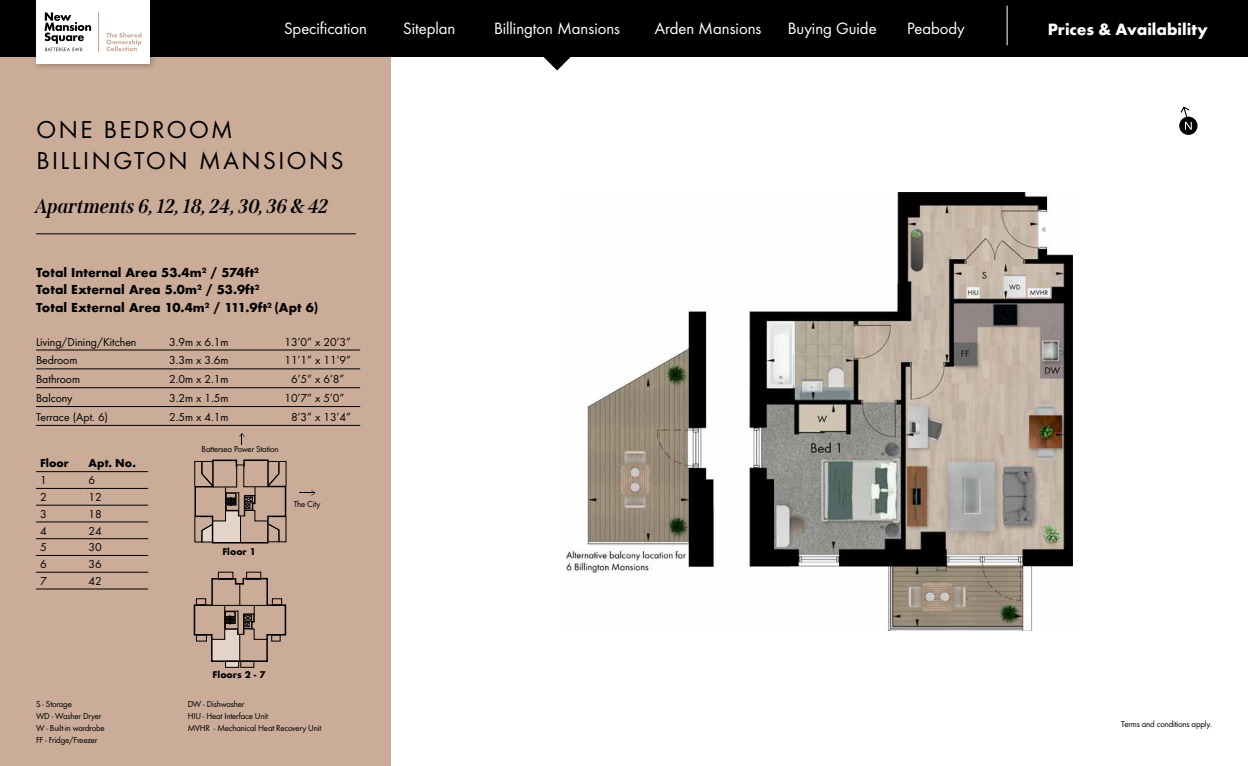
<style>
.page{position:relative;width:1248px;height:766px;background:#fff}
.page>*{position:absolute;margin:0;border:0;box-sizing:border-box;transform-origin:0 0}
.t1{font:25.4px/31.7px "Futura Boo";letter-spacing:.1em;color:#000}
.t2{font:italic 700 20px "Span";color:#000}
.t3{font:17px "Futura Boo";color:#fff}
.t4{font:700 17px "Futura";color:#fff}
.t5{font:12px "Futura Boo";color:#000}
.t6{font:700 12px/17.8px "Futura";color:#000}
.t7{font:700 12px "Futura";color:#000}
.t8{font:9px/11.8px "Futura Boo";letter-spacing:-.02em;color:#000}
.t9{font:700 9px "Futura";color:#000}
</style>
<div class="page">
<div style="left:0;top:47px;width:390px;height:718px;background:#cbac98"></div>
<hr style="left:36px;top:350px;width:324px;height:1px;background:#000">
<hr style="left:36px;top:368px;width:324px;height:1px;background:#000">
<hr style="left:36px;top:387px;width:324px;height:1px;background:#000">
<hr style="left:36px;top:406px;width:324px;height:1px;background:#000">
<hr style="left:36px;top:425px;width:324px;height:1px;background:#000">
<hr style="left:36px;top:471px;width:49px;height:1px;background:#000">
<hr style="left:85px;top:471px;width:63px;height:1px;background:#000">
<hr style="left:36px;top:488px;width:49px;height:1px;background:#000">
<hr style="left:85px;top:488px;width:63px;height:1px;background:#000">
<hr style="left:36px;top:505px;width:49px;height:1px;background:#000">
<hr style="left:85px;top:505px;width:63px;height:1px;background:#000">
<hr style="left:36px;top:521px;width:49px;height:1px;background:#000">
<hr style="left:85px;top:521px;width:63px;height:1px;background:#000">
<hr style="left:36px;top:538px;width:49px;height:1px;background:#000">
<hr style="left:85px;top:538px;width:63px;height:1px;background:#000">
<hr style="left:36px;top:555px;width:49px;height:1px;background:#000">
<hr style="left:85px;top:555px;width:63px;height:1px;background:#000">
<hr style="left:36px;top:572px;width:49px;height:1px;background:#000">
<hr style="left:85px;top:572px;width:63px;height:1px;background:#000">
<hr style="left:36px;top:588px;width:49px;height:1px;background:#000">
<hr style="left:85px;top:588px;width:63px;height:1px;background:#000">
<img style="left:566px;top:192px;width:505px;height:438px">
<hr style="left:36px;top:233px;width:320px;height:1px;background:#000">
<div style="left:1179px;top:117px;width:18px;height:18px;background:#000;border-radius:50%"></div>
<svg style="left:1180px;top:106px;width:11px;height:24px"></svg>
<svg style="left:194px;top:459px;width:93px;height:85px"></svg>
<svg style="left:193px;top:577px;width:94px;height:90px"></svg>
<div style="left:218px;top:571px;width:15px;height:8px;border:1px solid #000"></div>
<div style="left:196px;top:598px;width:10px;height:7px;border:1px solid #000"></div>
<div style="left:272px;top:598px;width:10px;height:7px;border:1px solid #000"></div>
<div style="left:271px;top:634px;width:9px;height:7px;border:1px solid #000"></div>
<div style="left:196px;top:634px;width:11px;height:7px;border:1px solid #000"></div>
<div style="left:225px;top:660px;width:14px;height:7px;border:1px solid #000"></div>
<div style="left:240px;top:660px;width:14px;height:7px;border:1px solid #000"></div>
<div style="left:246px;top:571px;width:15px;height:8px;border:1px solid #000"></div>
<div style="left:0;top:0;width:1247px;height:57px;background:#000"></div>
<hr style="left:1006px;top:6px;width:1px;height:39px;background:#fff">
<svg style="left:543px;top:57px;width:28px;height:13px"></svg>
<div style="left:33px;top:0;width:124px;height:71px;background:#000;opacity:.25"></div>
<div style="left:36px;top:0;width:113px;height:63px;background:#fff"></div>
<svg style="left:44px;top:12px;width:47px;height:39px"></svg>
<svg style="left:106px;top:32px;width:35px;height:19px"></svg>
<hr style="left:99px;top:12px;width:1px;height:39px;background:#caac98">
<svg style="left:239px;top:433px;width:6px;height:11px"></svg>
<svg style="left:299px;top:490px;width:16px;height:5px"></svg>
<h3 class="t3" style="left:284px;top:17px;width:84px">Specification</h3>
<h3 class="t3" style="left:403px;top:17px;width:54px">Siteplan</h3>
<h3 class="t3" style="left:494px;top:17px;width:128px">Billington Mansions</h3>
<h3 class="t3" style="left:655px;top:17px;width:108px">Arden Mansions</h3>
<h3 class="t3" style="left:787px;top:17px;width:90px">Buying Guide</h3>
<h3 class="t3" style="left:907px;top:17px;width:59px">Peabody</h3>
<h3 class="t4" style="left:1047px;top:17px;width:161px">Prices &amp; Availability</h3>
<h1 class="t1" style="left:36px;top:112px;width:309px">ONE BEDROOM<br>BILLINGTON MANSIONS</h1>
<h2 class="t2" style="left:36px;top:194px;width:294px">Apartments 6, 12, 18, 24, 30, 36 &amp; 42</h2>
<h3 class="t6" style="left:36px;top:263px;width:284px">Total Internal Area 53.4m<sup>2</sup> / 574ft<sup>2<br></sup>Total External Area 5.0m<sup>2</sup> / 53.9ft<sup>2<br></sup>Total External Area 10.4m<sup>2</sup> / 111.9ft<sup>2</sup> (Apt 6)</h3>
<h3 class="t5" style="left:36px;top:333px;width:102px">Living/Dining/Kitchen</h3>
<h3 class="t5" style="left:169px;top:333px;width:61px">3.9m x 6.1m</h3>
<h3 class="t5" style="left:284px;top:333px;width:68px">13’0” x 20’3”</h3>
<h3 class="t5" style="left:36px;top:352px;width:43px">Bedroom</h3>
<h3 class="t5" style="left:169px;top:352px;width:61px">3.3m x 3.6m</h3>
<h3 class="t5" style="left:284px;top:352px;width:68px">11’1” x 11’9”</h3>
<h3 class="t5" style="left:36px;top:371px;width:46px">Bathroom</h3>
<h3 class="t5" style="left:169px;top:371px;width:61px">2.0m x 2.1m</h3>
<h3 class="t5" style="left:291px;top:371px;width:55px">6’5” x 6’8”</h3>
<h3 class="t5" style="left:36px;top:390px;width:38px">Balcony</h3>
<h3 class="t5" style="left:169px;top:390px;width:61px">3.2m x 1.5m</h3>
<h3 class="t5" style="left:284px;top:390px;width:61px">10’7” x 5’0”</h3>
<h3 class="t5" style="left:36px;top:408px;width:74px">Terrace (Apt. 6)</h3>
<h3 class="t5" style="left:169px;top:408px;width:61px">2.5m x 4.1m</h3>
<h3 class="t5" style="left:291px;top:408px;width:61px">8’3” x 13’4”</h3>
<h3 class="t7" style="left:40px;top:454px;width:30px">Floor</h3>
<h3 class="t7" style="left:89px;top:454px;width:49px">Apt. No.</h3>
<h3 class="t5" style="left:40px;top:472px;width:8px">1</h3>
<h3 class="t5" style="left:89px;top:472px;width:8px">6</h3>
<h3 class="t5" style="left:40px;top:489px;width:8px">2</h3>
<h3 class="t5" style="left:89px;top:489px;width:15px">12</h3>
<h3 class="t5" style="left:40px;top:505px;width:8px">3</h3>
<h3 class="t5" style="left:89px;top:505px;width:15px">18</h3>
<h3 class="t5" style="left:40px;top:522px;width:8px">4</h3>
<h3 class="t5" style="left:89px;top:522px;width:15px">24</h3>
<h3 class="t5" style="left:40px;top:539px;width:8px">5</h3>
<h3 class="t5" style="left:89px;top:539px;width:15px">30</h3>
<h3 class="t5" style="left:40px;top:556px;width:8px">6</h3>
<h3 class="t5" style="left:89px;top:556px;width:15px">36</h3>
<h3 class="t5" style="left:40px;top:572px;width:8px">7</h3>
<h3 class="t5" style="left:89px;top:572px;width:15px">42</h3>
<p class="t8" style="left:201px;top:443px;width:79px">Battersea Power Station</p>
<p class="t9" style="left:222px;top:545px;width:35px">Floor 1</p>
<p class="t8" style="left:294px;top:497px;width:28px">The City</p>
<p class="t9" style="left:213px;top:668px;width:55px">Floors 2 - 7</p>
<p class="t8" style="left:36px;top:697px;width:70px">S - Storage<br>WD - Washer Dryer<br>W - Built-in wardrobe<br>FF - Fridge/Freezer</p>
<p class="t8" style="left:188px;top:697px;width:135px">DW - Dishwasher<br>HIU - Heat Interface Unit<br>MVHR - Mechanical Heat Recovery Unit</p>
<p class="t8" style="left:1121px;top:717px;width:92px">Terms and conditions apply.</p>
</div>
